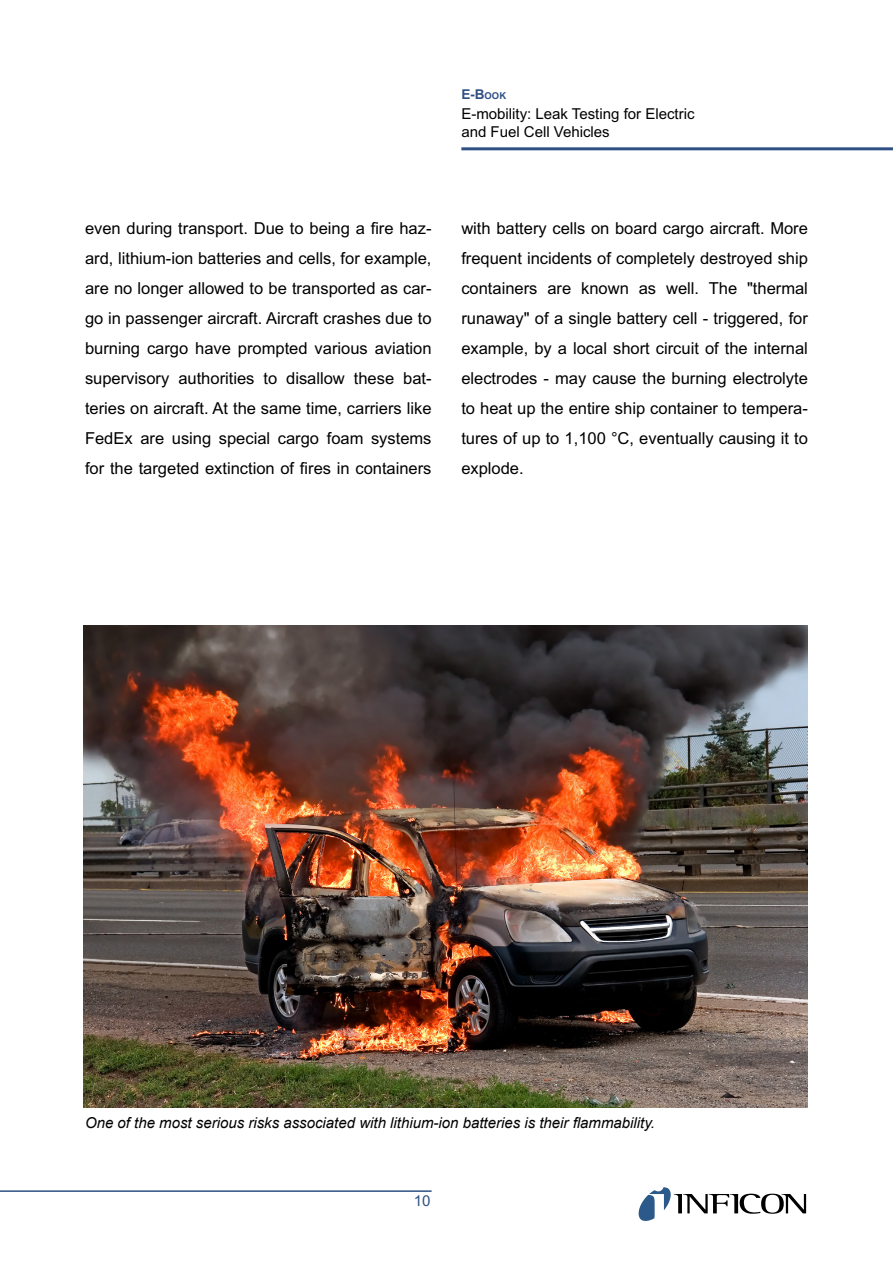
<style>
.page{position:relative;width:893px;height:1263px;background:#fff}
.page>*{position:absolute;margin:0;border:0;box-sizing:border-box;transform-origin:0 0}
.t1{font:16.5px/30px "Arial MT Std";color:#000;text-align:justify}
.t2{font:italic 15px "Arial";color:#000}
.t3{font:15px/18px "Arial MT Std";color:#000}
.t4{font:15px "Arial MT Std";color:#2f5083}
.t5{font:700 13.5px "Arial MT Std";color:#2f5083}
.s1{font-size:9.45px}
</style>
<div class="page">
<hr style="left:461px;top:147px;width:432px;height:3px;background:#2f5083">
<hr style="left:0;top:1190px;width:432px;height:2px;background:#2f5083">
<svg style="left:638px;top:1187px;width:168px;height:34px"></svg>
<img style="left:84px;top:625px;width:724px;height:483px">
<p class="t5" style="left:461px;top:86px;width:46px">E-B<span class="s1">ook</span></p>
<p class="t3" style="left:461px;top:104px;width:235px">E-mobility: Leak Testing for Electric and Fuel Cell Vehicles</p>
<p class="t1" style="left:85px;top:213px;width:348px">even during transport. Due to being a fire haz&shy;ard, lithium-ion batteries and cells, for example, are no longer allowed to be transported as car&shy;go in passenger aircraft. Aircraft crashes due to burning cargo have prompted various aviation supervisory authorities to disallow these bat&shy;teries on aircraft. At the same time, carriers like FedEx are using special cargo foam systems for the targeted extinction of fires in containers</p>
<p class="t1" style="left:461px;top:213px;width:348px">with battery cells on board cargo aircraft. More frequent incidents of completely destroyed ship containers are known as well. The "thermal runaway" of a single battery cell - triggered, for example, by a local short circuit of the internal electrodes - may cause the burning electrolyte to heat up the entire ship container to tempera&shy;tures of up to 1,100 °C, eventually causing it to explode.</p>
<p class="t2" style="left:85px;top:1113px;width:571px">One of the most serious risks associated with lithium-ion batteries is their flammability.</p>
<p class="t4" style="left:414px;top:1192px;width:18px">10</p>
</div>
